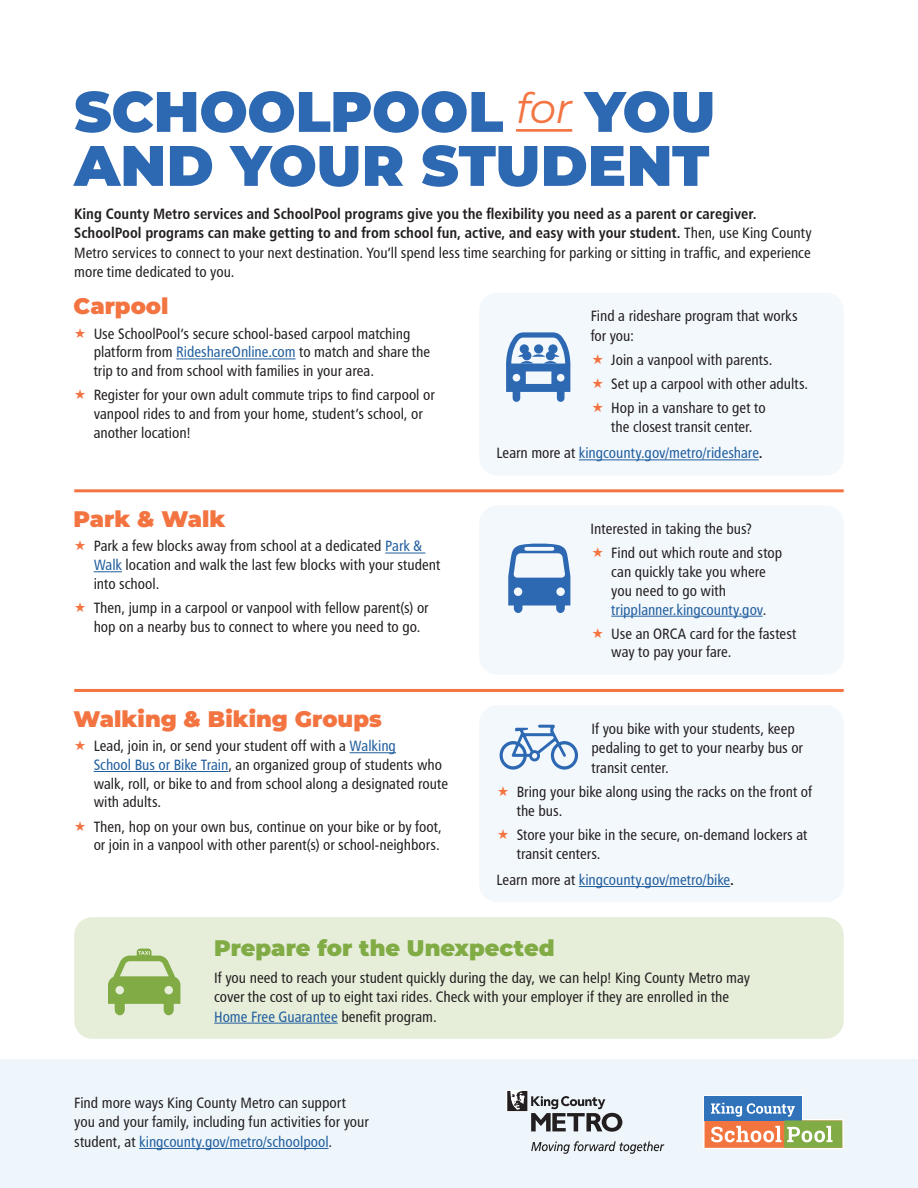
<style>
.page{position:relative;width:918px;height:1188px;background:#fff}
.page>*{position:absolute;margin:0;border:0;box-sizing:border-box;transform-origin:0 0}
.handout_h4{font:900 57px/54px "Montserrat";letter-spacing:-.005em;color:#2d68b2}
.handout_h2{font:900 22.5px "Montserrat";color:#f37441}
.handout_h2-2{font:900 22.5px "Montserrat";color:#80ab45}
.handout_body{font:15px/18.8px "Humanist 777 BT Roman Condensed B";color:#231f20}
.handout_body-2{font:15px/19.5px "Humanist 777 BT Bold Condensed B";color:#231f20}
.handout_body-3{font:15px "Humanist 777 BT Roman Condensed B";color:#215e9e}
.s1{font-family:"Humanist 777 BT Roman Condensed B"}
.s2{color:#215e9e}
.s3{color:#231f20}
.s4{font-family:"Humanist 777 BT Bold Condensed B";color:#231f20}
</style>
<div class="page">
<div style="left:479px;top:293px;width:365px;height:183px;background:#f3f8fd;border-radius:18px"></div>
<hr style="left:579px;top:459px;width:180px;height:1px;background:#215e9e">
<hr style="left:176px;top:359px;width:120px;height:1px;background:#215e9e">
<svg style="left:506px;top:332px;width:64px;height:70px"></svg>
<div style="left:0;top:1059px;width:918px;height:129px;background:#eef6fc"></div>
<hr style="left:516px;top:129px;width:56px;height:3px;background:#f37441">
<div style="left:479px;top:705px;width:365px;height:197px;background:#f3f8fd;border-radius:18px"></div>
<hr style="left:579px;top:886px;width:151px;height:1px;background:#215e9e">
<hr style="left:350px;top:752px;width:46px;height:1px;background:#215e9e">
<hr style="left:94px;top:771px;width:134px;height:1px;background:#215e9e">
<svg style="left:500px;top:725px;width:78px;height:45px"></svg>
<hr style="left:385px;top:553px;width:40px;height:1px;background:#215e9e">
<svg style="left:94px;top:571px;width:28px;height:1px"></svg>
<div style="left:479px;top:505px;width:365px;height:170px;background:#f3f8fd;border-radius:18px"></div>
<hr style="left:611px;top:616px;width:152px;height:1px;background:#215e9e">
<svg style="left:508px;top:543px;width:62px;height:70px"></svg>
<hr style="left:139px;top:1148px;width:190px;height:1px;background:#215e9e">
<svg style="left:531px;top:1141px;width:133px;height:13px"></svg>
<div style="left:507px;top:1090px;width:21px;height:22px;background:#fff"></div>
<svg style="left:507px;top:1091px;width:115px;height:41px"></svg>
<svg style="left:703px;top:1095px;width:141px;height:54px"></svg>
<hr style="left:74px;top:489px;width:770px;height:3px;background:#f37441">
<hr style="left:74px;top:689px;width:770px;height:3px;background:#f37441">
<div style="left:74px;top:917px;width:770px;height:122px;background:#e6eeda;border-radius:18px"></div>
<hr style="left:214px;top:1023px;width:124px;height:1px;background:#215e9e">
<svg style="left:108px;top:949px;width:72px;height:66px"></svg>
<p class="handout_h4" style="left:74px;top:81px;width:643px">SCHOOLPOOL <sup>for</sup> YOU<br>AND YOUR STUDENT</p>
<p class="handout_body-2" style="left:74px;top:204px;width:739px">King County Metro services and SchoolPool programs give you the flexibility you need as a parent or caregiver.<br>SchoolPool programs can make getting to and from school fun, active, and easy with your student. <span class="s1">Then, use King County Metro services to connect to your next destination. You’ll spend less time searching for parking or sitting in traffic, and experience more time dedicated to you.</span></p>
<p class="handout_h2" style="left:73px;top:290px;width:97px">Carpool</p>
<p class="handout_body" style="left:94px;top:324px;width:338px">Use SchoolPool’s secure school-based carpool matching platform from <span class="s2">RideshareOnline.com</span> to match and share the trip to and from school with families in your area.</p>
<p class="handout_body" style="left:94px;top:385px;width:343px">Register for your own adult commute trips to find carpool or vanpool rides to and from your home, student’s school, or another location!</p>
<p class="handout_h2" style="left:73px;top:502px;width:154px">Park &amp; Walk</p>
<p class="handout_body" style="left:94px;top:537px;width:348px">Park a few blocks away from school at a dedicated <span class="s2">Park &amp;<br>Walk</span> location and walk the last few blocks with your student into school.</p>
<p class="handout_body" style="left:94px;top:598px;width:336px">Then, jump in a carpool or vanpool with fellow parent(s) or hop on a nearby bus to connect to where you need to go.</p>
<p class="handout_h2" style="left:73px;top:702px;width:310px">Walking &amp; Biking Groups</p>
<p class="handout_body" style="left:94px;top:736px;width:356px">Lead, join in, or send your student off with a <span class="s2">Walking<br>School Bus or Bike Train</span>, an organized group of students who walk, roll, or bike to and from school along a designated route with adults.</p>
<p class="handout_body" style="left:94px;top:817px;width:350px">Then, hop on your own bus, continue on your bike or by foot, or join in a vanpool with other parent(s) or school-neighbors.</p>
<p class="handout_body" style="left:591px;top:306px;width:208px;line-height:19.5px">Find a rideshare program that works for you:</p>
<p class="handout_body" style="left:611px;top:350px;width:160px">Join a vanpool with parents.</p>
<p class="handout_body" style="left:611px;top:374px;width:196px">Set up a carpool with other adults.</p>
<p class="handout_body" style="left:611px;top:398px;width:156px">Hop in a vanshare to get to the closest transit center.</p>
<p class="handout_body-3" style="left:497px;top:444px;width:266px"><span class="s3">Learn more at</span> kingcounty.gov/metro/rideshare<span class="s4">.</span></p>
<p class="handout_body" style="left:591px;top:519px;width:163px">Interested in taking the bus?</p>
<p class="handout_body" style="left:611px;top:543px;width:172px">Find out which route and stop can quickly take you where you need to go with <span class="s2">tripplanner.kingcounty.gov</span>.</p>
<p class="handout_body" style="left:611px;top:624px;width:187px">Use an ORCA card for the fastest way to pay your fare.</p>
<p class="handout_body" style="left:592px;top:719px;width:213px;line-height:19.5px">If you bike with your students, keep pedaling to get to your nearby bus or transit center.</p>
<p class="handout_body" style="left:517px;top:782px;width:297px">Bring your bike along using the racks on the front of the bus.</p>
<p class="handout_body" style="left:517px;top:825px;width:292px">Store your bike in the secure, on-demand lockers at transit centers.</p>
<p class="handout_body-3" style="left:497px;top:870px;width:237px"><span class="s3">Learn more at</span> kingcounty.gov/metro/bike<span class="s4">.</span></p>
<p class="handout_h2-2" style="left:214px;top:931px;width:342px">Prepare for the Unexpected</p>
<p class="handout_body" style="left:214px;top:967px;width:537px;line-height:19.5px">If you need to reach your student quickly during the day, we can help! King County Metro may cover the cost of up to eight taxi rides. Check with your employer if they are enrolled in the<br><span class="s2">Home Free Guarantee</span> benefit program.</p>
<p class="handout_body" style="left:74px;top:1093px;width:296px;line-height:19.5px">Find more ways King County Metro can support you and your family, including fun activities for your student, at <span class="s2">kingcounty.gov/metro/schoolpool</span>.</p>
</div>
